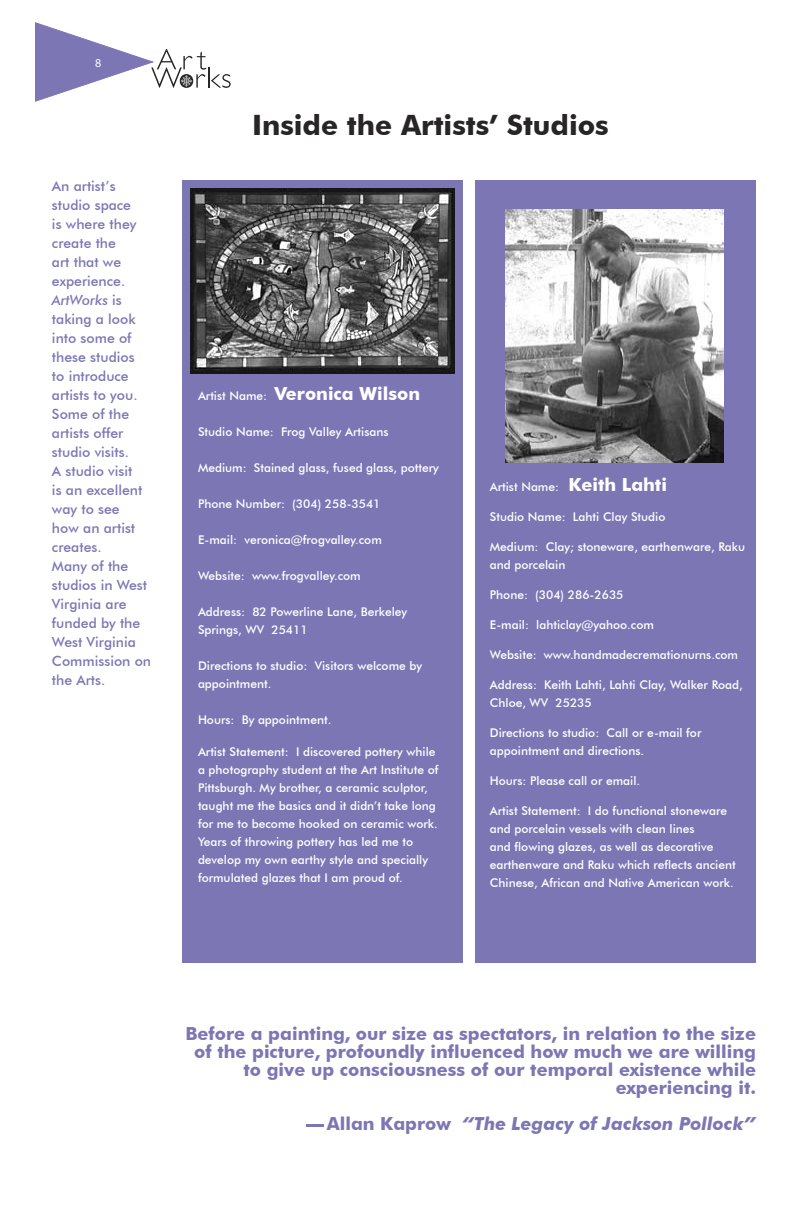
<style>
.page{position:relative;width:792px;height:1224px;background:#fff}
.page>*{position:absolute;margin:0;border:0;box-sizing:border-box;transform-origin:0 0}
.t1{font:700 28px "Futura BT";color:#272525}
.t2{font:700 18px/18px "Futura BT";color:#7c76b4;text-align:right}
.t3{font:italic 700 18px "Futura BT";color:#7c76b4}
.t4{font:700 18px "Futura BT";color:#fff}
.t5{font:500 14px/19px "Futura BT";color:#7c76b4}
.t6{font:500 12px/18px "Futura BT";color:#fff}
.t7{font:700 12px "Futura";color:#fff}
.s1{font-style:italic}
.s2{font-weight:500;font-size:12px}
.s3{font-weight:700;font-size:18px}
.s4{font-style:normal}
</style>
<div class="page">
<svg style="left:35px;top:22px;width:196px;height:80px"></svg>
<div style="left:475px;top:180px;width:281px;height:783px;background:#7c76b4"></div>
<div style="left:182px;top:180px;width:281px;height:783px;background:#7c76b4"></div>
<img style="left:190px;top:188px;width:265px;height:185px">
<img style="left:506px;top:210px;width:218px;height:253px">
<p class="t7" style="left:95px;top:56px;width:8px">8</p>
<p class="t5" style="left:52px;top:176px;width:101px">An artist’s studio space<br>is where they create the<br>art that we experience.<br><span class="s1">ArtWorks</span> is taking a look into some of these studios<br>to introduce artists to you.<br>Some of the artists offer studio visits.<br>A studio visit<br>is an excellent way to see<br>how an artist creates.<br>Many of the studios in West<br>Virginia are funded by the<br>West Virginia<br>Commission on the Arts.</p>
<h1 class="t1" style="left:252px;top:108px;width:358px">Inside the Artists’ Studios</h1>
<h2 class="t4" style="left:198px;top:383px;width:224px"><span class="s2">Artist Name:</span> Veronica Wilson</h2>
<p class="t6" style="left:198px;top:423px;width:192px">Studio Name: Frog Valley Artisans</p>
<p class="t6" style="left:198px;top:459px;width:242px">Medium: Stained glass, fused glass, pottery</p>
<p class="t6" style="left:198px;top:495px;width:184px">Phone Number: (304) 258-3541</p>
<p class="t6" style="left:198px;top:531px;width:185px">E-mail: veronica@frogvalley.com</p>
<p class="t6" style="left:198px;top:567px;width:164px">Website: www.frogvalley.com</p>
<p class="t6" style="left:198px;top:603px;width:211px">Address: 82 Powerline Lane, Berkeley<br>Springs, WV 25411</p>
<p class="t6" style="left:198px;top:657px;width:226px">Directions to studio: Visitors welcome by appointment.</p>
<p class="t6" style="left:198px;top:711px;width:135px">Hours: By appointment.</p>
<p class="t6" style="left:198px;top:743px;width:242px">Artist Statement: I discovered pottery while a photography student at the Art Institute of Pittsburgh. My brother, a ceramic sculptor, taught me the basics and it didn’t take long for me to become hooked on ceramic work.<br>Years of throwing pottery has led me to develop my own earthy style and specially formulated glazes that I am proud of.</p>
<p class="t6" style="left:490px;top:477px;width:179px">Artist Name: <span class="s3">Keith Lahti</span></p>
<p class="t6" style="left:490px;top:507px;width:177px">Studio Name: Lahti Clay Studio</p>
<p class="t6" style="left:490px;top:537px;width:257px">Medium: Clay; stoneware, earthenware, Raku and porcelain</p>
<p class="t6" style="left:490px;top:585px;width:135px">Phone: (304) 286-2635</p>
<p class="t6" style="left:490px;top:615px;width:166px">E-mail: lahticlay@yahoo.com</p>
<p class="t6" style="left:490px;top:645px;width:250px">Website: www.handmadecremationurns.com</p>
<p class="t6" style="left:490px;top:675px;width:254px">Address: Keith Lahti, Lahti Clay, Walker Road,<br>Chloe, WV 25235</p>
<p class="t6" style="left:490px;top:723px;width:213px">Directions to studio: Call or e-mail for appointment and directions.</p>
<p class="t6" style="left:490px;top:771px;width:152px">Hours: Please call or email.</p>
<p class="t6" style="left:490px;top:801px;width:247px">Artist Statement: I do functional stoneware and porcelain vessels with clean lines<br>and flowing glazes, as well as decorative earthenware and Raku which reflects ancient Chinese, African and Native American work.</p>
<h2 class="t2" style="left:185px;top:1025px;width:572px">Before a painting, our size as spectators, in relation to the size of the picture, profoundly influenced how much we are willing to give up consciousness of our temporal existence while experiencing it.</h2>
<h2 class="t3" style="left:302px;top:1113px;width:455px"><span class="s4">-Allan Kaprow</span> “The Legacy of Jackson Pollock”</h2>
</div>
